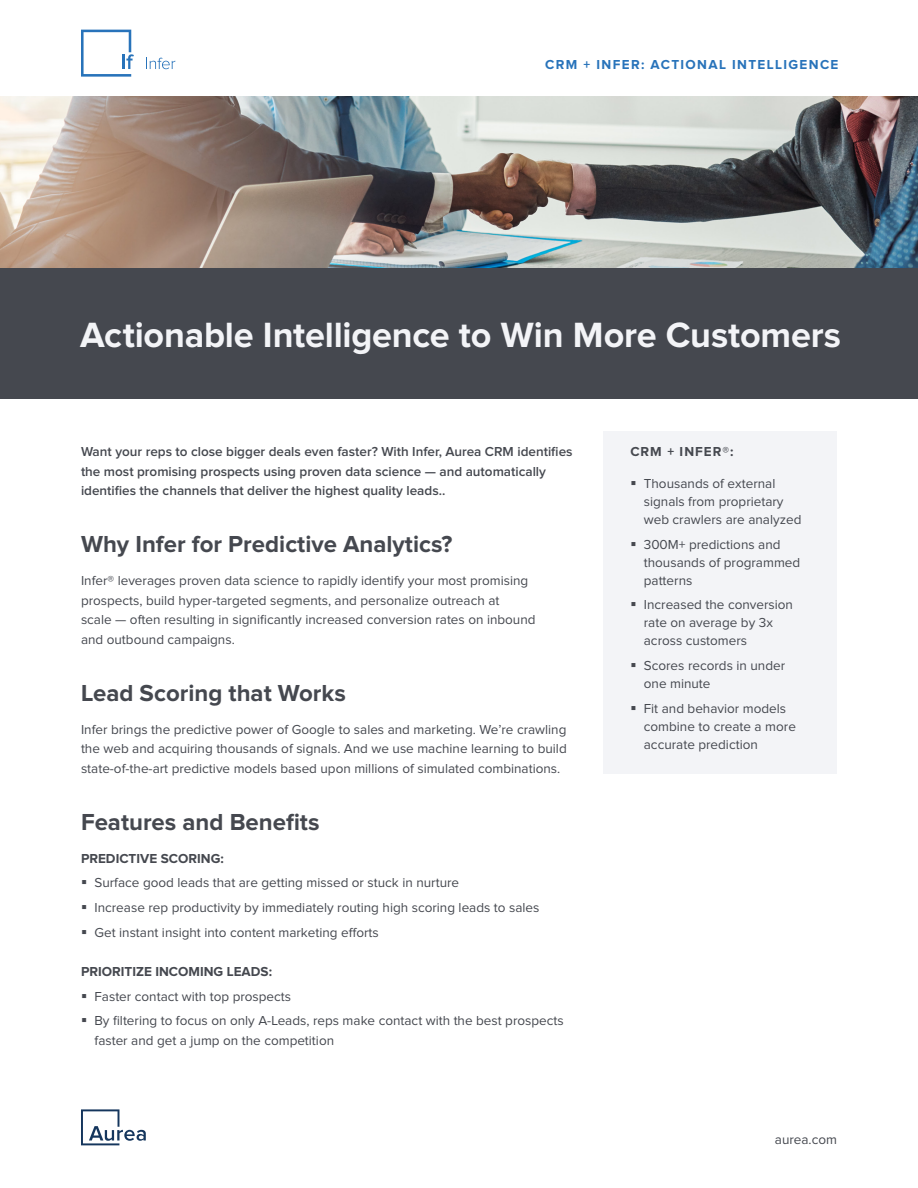
<style>
.page{position:relative;width:918px;height:1188px;background:#fff}
.page>*{position:absolute;margin:0;border:0;box-sizing:border-box;transform-origin:0 0}
.paper_title{font:700 36.3px "Proxima Nova";letter-spacing:-.005em;color:#f3f4f7}
.body_copy{font:700 24px "Proxima Nova";color:#45484f}
.body_copy-2{font:13.5px/18px "Proxima Nova";color:#45484f}
.body_copy-3{font:600 13.5px/19.5px "Proxima Nova";color:#45484f}
.body_copy-4{font:700 13.5px "Proxima Nova";color:#45484f}
.body_copy-5{font:700 13.5px "Proxima Nova";letter-spacing:.1em;color:#2873ba}
.body_copy-6{font:700 13.5px "Proxima Nova";letter-spacing:.075em;color:#45484f}
</style>
<div class="page">
<svg style="left:81px;top:1109px;width:65px;height:36px"></svg>
<img style="left:0;top:97px;width:918px;height:171px">
<div style="left:0;top:268px;width:918px;height:131px;background:#45484f"></div>
<div style="left:603px;top:431px;width:234px;height:342px;background:#f3f4f7"></div>
<svg style="left:81px;top:30px;width:53px;height:47px"></svg>
<svg style="left:146px;top:58px;width:29px;height:11px"></svg>
<p class="body_copy-5" style="left:545px;top:57px;width:295px">CRM + INFER: ACTIONAL INTELLIGENCE</p>
<p class="paper_title" style="left:80px;top:315px;width:762px">Actionable Intelligence to Win More Customers</p>
<p class="body_copy-3" style="left:81px;top:442px;width:493px">Want your reps to close bigger deals even faster? With Infer, Aurea CRM identifies the most promising prospects using proven data science — and automatically identifies the channels that deliver the highest quality leads..</p>
<p class="body_copy" style="left:81px;top:530px;width:373px">Why Infer for Predictive Analytics?</p>
<p class="body_copy-2" style="left:81px;top:571px;width:456px;line-height:19.5px">Infer® leverages proven data science to rapidly identify your most promising prospects, build hyper-targeted segments, and personalize outreach at<br>scale — often resulting in significantly increased conversion rates on inbound and outbound campaigns.</p>
<p class="body_copy" style="left:81px;top:679px;width:266px">Lead Scoring that Works</p>
<p class="body_copy-2" style="left:81px;top:720px;width:487px;line-height:19.5px;text-align:justify">Infer brings the predictive power of Google to sales and marketing. We’re crawling the web and acquiring thousands of signals. And we use machine learning to build state-of-the-art predictive models based upon millions of simulated combinations.</p>
<p class="body_copy" style="left:81px;top:808px;width:240px">Features and Benefits</p>
<p class="body_copy-4" style="left:81px;top:850px;width:144px">PREDICTIVE SCORING:</p>
<p class="body_copy-2" style="left:81px;top:874px;width:380px">▪ Surface good leads that are getting missed or stuck in nurture</p>
<p class="body_copy-2" style="left:81px;top:899px;width:460px">▪ Increase rep productivity by immediately routing high scoring leads to sales</p>
<p class="body_copy-2" style="left:81px;top:924px;width:299px">▪ Get instant insight into content marketing efforts</p>
<p class="body_copy-4" style="left:81px;top:964px;width:192px">PRIORITIZE INCOMING LEADS:</p>
<p class="body_copy-2" style="left:81px;top:987px;width:212px">▪ Faster contact with top prospects</p>
<p class="body_copy-2" style="left:94px;top:1011px;width:471px;line-height:19.5px;text-indent:-14px">▪ By filtering to focus on only A-Leads, reps make contact with the best prospects faster and get a jump on the competition</p>
<p class="body_copy-6" style="left:630px;top:444px;width:105px">CRM + INFER®:</p>
<p class="body_copy-2" style="left:644px;top:475px;width:159px;text-indent:-14px">▪ Thousands of external signals from proprietary web crawlers are analyzed</p>
<p class="body_copy-2" style="left:644px;top:536px;width:158px;text-indent:-14px">▪ 300M+ predictions and thousands of programmed patterns</p>
<p class="body_copy-2" style="left:644px;top:596px;width:151px;text-indent:-14px">▪ Increased the conversion rate on average by 3x across customers</p>
<p class="body_copy-2" style="left:644px;top:657px;width:143px;text-indent:-14px">▪ Scores records in under one minute</p>
<p class="body_copy-2" style="left:644px;top:700px;width:154px;text-indent:-14px">▪ Fit and behavior models combine to create a more accurate prediction</p>
<p class="body_copy-2" style="left:775px;top:1131px;width:64px">aurea.com</p>
</div>
